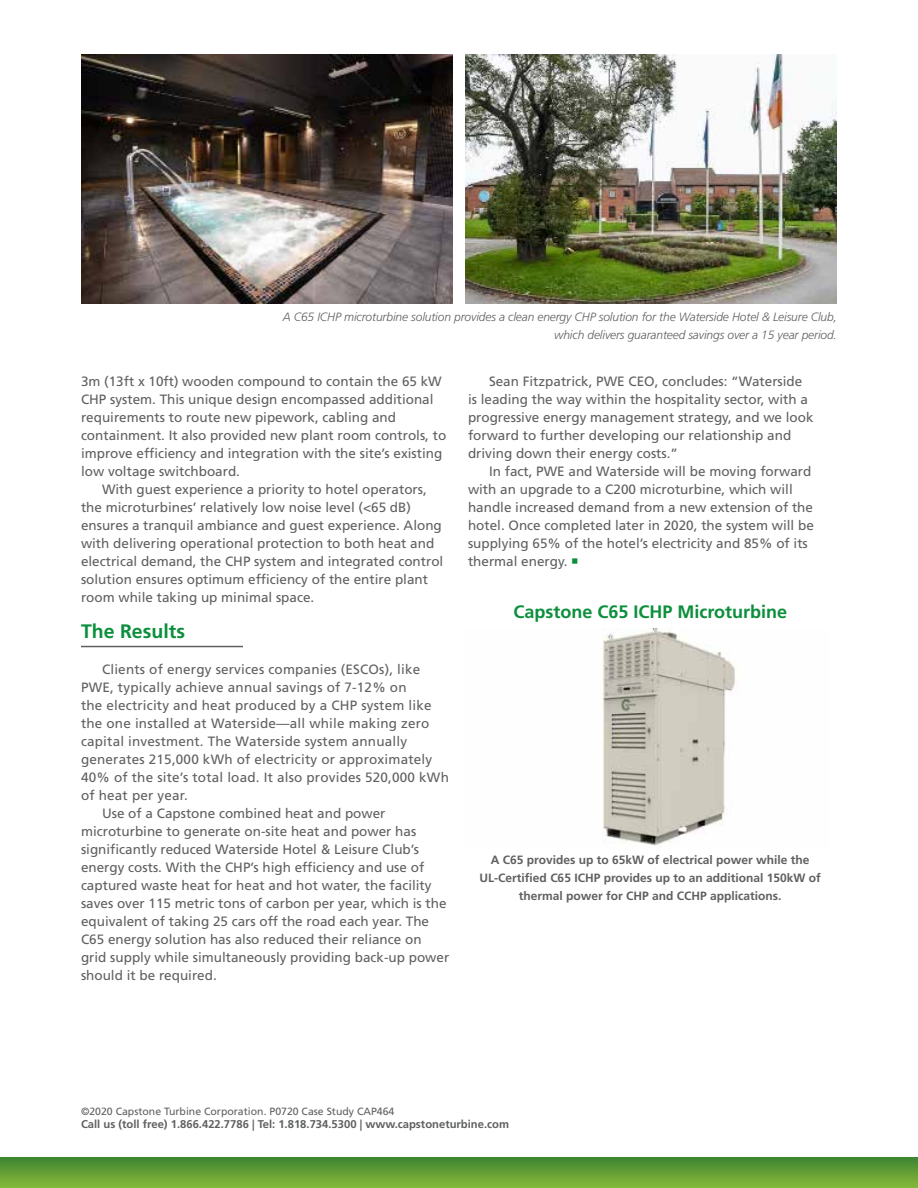
<style>
.page{position:relative;width:918px;height:1188px;background:#fff}
.page>*{position:absolute;margin:0;border:0;box-sizing:border-box;transform-origin:0 0}
.t1{font:700 19.5px "Frutiger LT Std";color:#0c8f3c}
.t2{font:700 18px "Frutiger LT Std";color:#0c8f3c}
.t3{font:13.5px/18px "Frutiger LT Std";color:#5f6062}
.t4{font:italic 300 12px/18px "Frutiger LT Std";letter-spacing:-.01em;color:#5f6062;text-align:right}
.t5{font:700 12px/18px "Frutiger LT Std";color:#5f6062;text-align:center}
.t6{font:700 11.25px "Frutiger LT Std";color:#5f6062}
.t7{font:10.5px "Frutiger LT Std";color:#5f6062}
.s1{color:#0c8f3c}
</style>
<div class="page">
<img style="left:81px;top:54px;width:371px;height:250px">
<img style="left:466px;top:54px;width:371px;height:250px">
<div style="left:0;top:1158px;width:918px;height:30px;background:linear-gradient(to bottom,#418531,#83b83b)"></div>
<hr style="left:81px;top:646px;width:162px;height:1px;background:#5f6062">
<img style="left:602px;top:628px;width:134px;height:218px">
<p class="t4" style="left:283px;top:308px;width:556px">A C65 ICHP microturbine solution provides a clean energy CHP solution for the Waterside Hotel &amp; Leisure Club, which delivers guaranteed savings over a 15 year period.</p>
<p class="t3" style="left:81px;top:373px;width:367px">3m (13ft x 10ft) wooden compound to contain the 65 kW CHP system. This unique design encompassed additional requirements to route new pipework, cabling and containment. It also provided new plant room controls, to improve efficiency and integration with the site’s existing low voltage switchboard.</p>
<p class="t3" style="left:81px;top:481px;width:364px;text-indent:21px">With guest experience a priority to hotel operators, the microturbines’ relatively low noise level (&lt;65 dB) ensures a tranquil ambiance and guest experience. Along with delivering operational protection to both heat and electrical demand, the CHP system and integrated control solution ensures optimum efficiency of the entire plant room while taking up minimal space.</p>
<h1 class="t1" style="left:81px;top:620px;width:106px">The Results</h1>
<p class="t3" style="left:102px;top:661px;width:320px">Clients of energy services companies (ESCOs), like</p>
<p class="t3" style="left:81px;top:679px;width:327px">PWE, typically achieve annual savings of 7-12% on</p>
<p class="t3" style="left:81px;top:697px;width:352px">the electricity and heat produced by a CHP system like</p>
<p class="t3" style="left:81px;top:715px;width:350px">the one installed at Waterside—all while making zero</p>
<p class="t3" style="left:81px;top:733px;width:328px">capital investment. The Waterside system annually</p>
<p class="t3" style="left:81px;top:751px;width:353px">generates 215,000 kWh of electricity or approximately</p>
<p class="t3" style="left:81px;top:769px;width:369px">40% of the site’s total load. It also provides 520,000 kWh</p>
<p class="t3" style="left:81px;top:787px;width:108px">of heat per year.</p>
<p class="t3" style="left:102px;top:805px;width:285px">Use of a Capstone combined heat and power</p>
<p class="t3" style="left:81px;top:823px;width:337px">microturbine to generate on-site heat and power has</p>
<p class="t3" style="left:81px;top:841px;width:340px">significantly reduced Waterside Hotel &amp; Leisure Club’s</p>
<p class="t3" style="left:81px;top:859px;width:345px">energy costs. With the CHP’s high efficiency and use of</p>
<p class="t3" style="left:81px;top:877px;width:352px">captured waste heat for heat and hot water, the facility</p>
<p class="t3" style="left:81px;top:895px;width:367px">saves over 115 metric tons of carbon per year, which is the</p>
<p class="t3" style="left:81px;top:913px;width:350px">equivalent of taking 25 cars off the road each year. The</p>
<p class="t3" style="left:81px;top:931px;width:342px">C65 energy solution has also reduced their reliance on</p>
<p class="t3" style="left:81px;top:949px;width:370px">grid supply while simultaneously providing back-up power</p>
<p class="t3" style="left:81px;top:967px;width:137px">should it be required.</p>
<p class="t3" style="left:468px;top:373px;width:347px;text-indent:21px">Sean Fitzpatrick, PWE CEO, concludes: “Waterside is leading the way within the hospitality sector, with a progressive energy management strategy, and we look forward to further developing our relationship and driving down their energy costs.”</p>
<p class="t3" style="left:468px;top:463px;width:347px;text-indent:21px">In fact, PWE and Waterside will be moving forward with an upgrade to a C200 microturbine, which will handle increased demand from a new extension of the hotel. Once completed later in 2020, the system will be supplying 65% of the hotel’s electricity and 85% of its thermal energy. <span class="s1">○</span></p>
<h2 class="t2" style="left:513px;top:601px;width:275px">Capstone C65 ICHP Microturbine</h2>
<p class="t5" style="left:480px;top:851px;width:343px">A C65 provides up to 65kW of electrical power while the<br>UL-Certified C65 ICHP provides up to an additional 150kW of thermal power for CHP and CCHP applications.</p>
<p class="t7" style="left:81px;top:1105px;width:315px">©2020 Capstone Turbine Corporation. P0720 Case Study CAP464</p>
<p class="t6" style="left:81px;top:1118px;width:430px">Call us (toll free) 1.866.422.7786 | Tel: 1.818.734.5300 | www.capstoneturbine.com</p>
</div>
